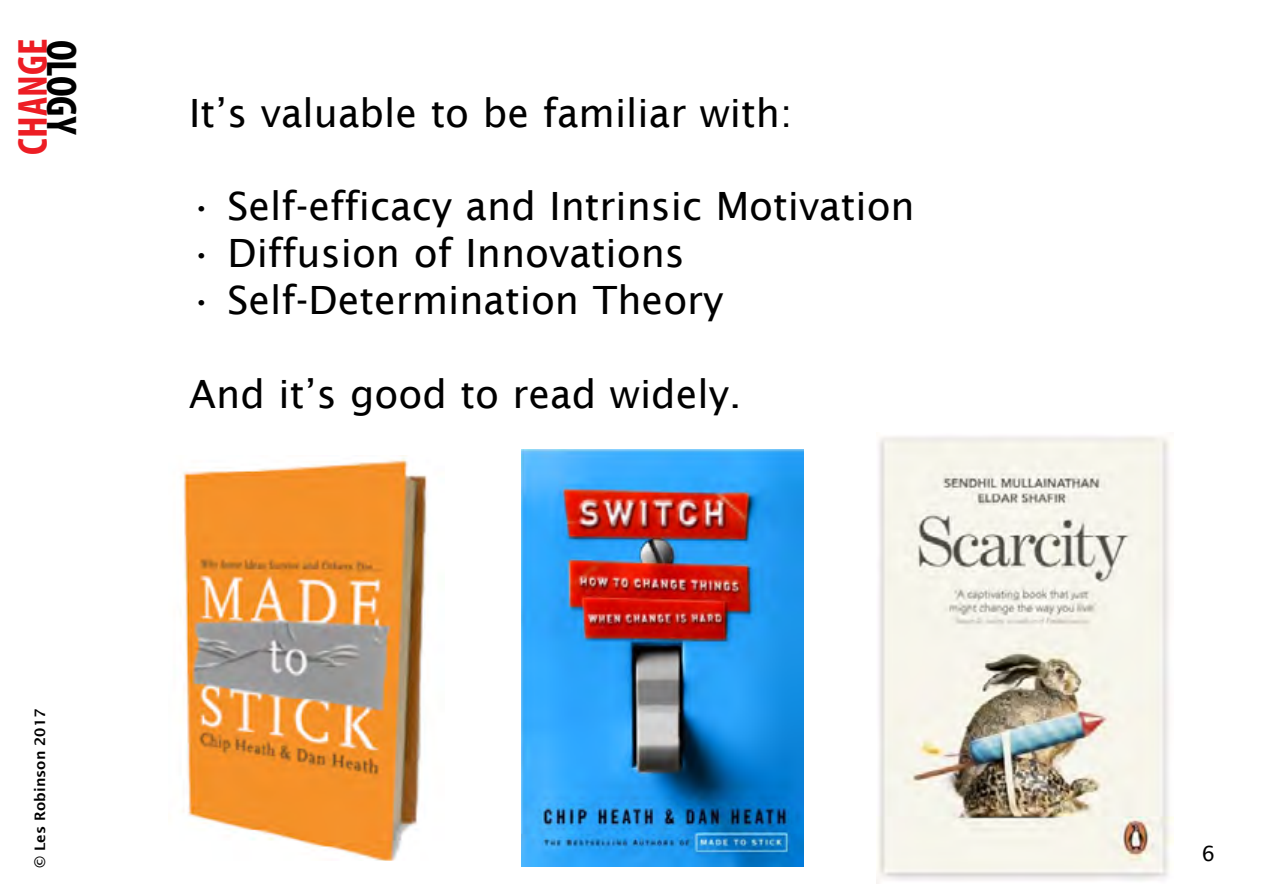
<style>
.page{position:relative;width:1263px;height:893px;background:#fff}
.page>*{position:absolute;margin:0;border:0;box-sizing:border-box;transform-origin:0 0}
.t1{font:700 condensed 43.05px "Myriad Pro";color:#000}
.t2{font:700 condensed 42.15px "Myriad Pro";color:#ed1d24}
.t3{font:39px "Lucida Sans";color:#000}
.t4{font:21px "Lucida Sans";color:#000}
.t5{font:600 14.4px "Lucida Sans";color:#000}
</style>
<div class="page">
<img style="left:180px;top:456px;width:247px;height:404px">
<img style="left:521px;top:450px;width:283px;height:416px">
<img style="left:876px;top:436px;width:298px;height:447px">
<p class="t2" style="left:6px;top:155px;width:117px;rotate:-90deg">CHANGE</p>
<p class="t1" style="left:88px;top:40px;width:97px;rotate:90deg">OLOGY</p>
<p class="t3" style="left:189px;top:91px;width:605px">It’s valuable to be familiar with:</p>
<p class="t3" style="left:189px;top:184px;width:727px">• Self-efficacy and Intrinsic Motivation</p>
<p class="t3" style="left:189px;top:231px;width:497px">• Diffusion of Innovations</p>
<p class="t3" style="left:189px;top:278px;width:536px">• Self-Determination Theory</p>
<p class="t3" style="left:189px;top:371px;width:554px">And it’s good to read widely.</p>
<p class="t5" style="left:32px;top:868px;width:161px;rotate:-90deg">© Les Robinson 2017</p>
<p class="t4" style="left:1202px;top:841px;width:15px">6</p>
</div>
